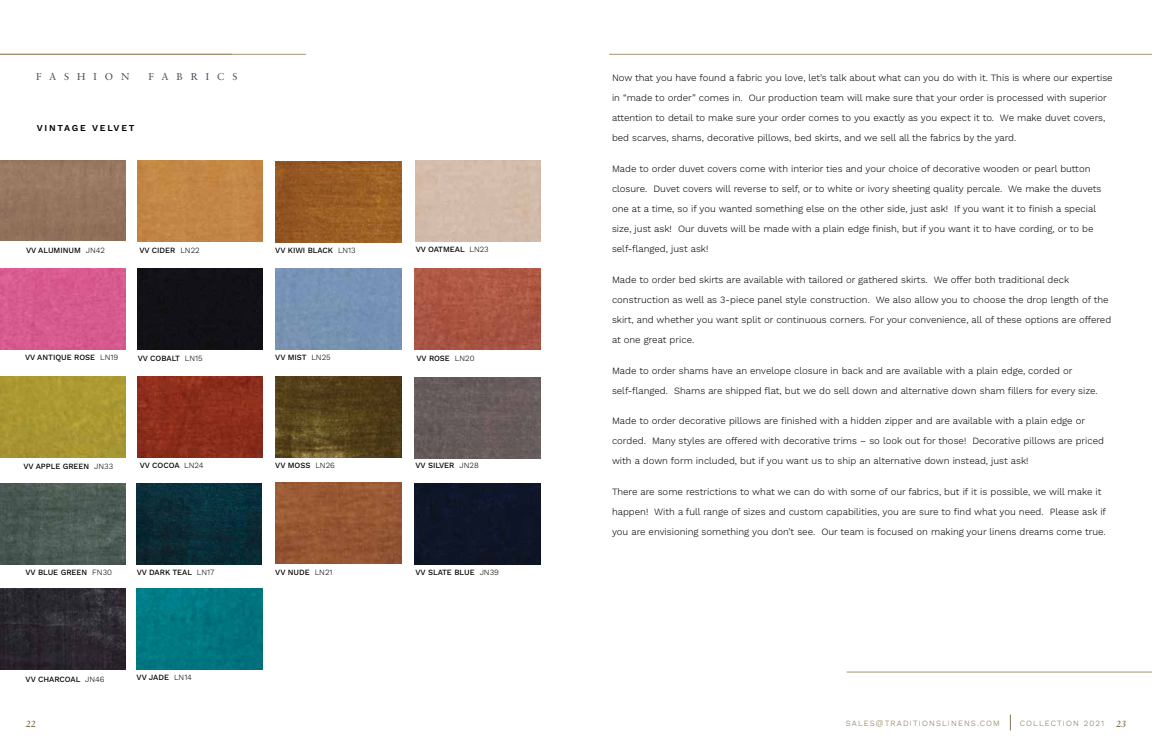
<style>
.page{position:relative;width:1152px;height:756px;background:#fff}
.page>*{position:absolute;margin:0;border:0;box-sizing:border-box;transform-origin:0 0}
.t1{font:10px "Sabon";letter-spacing:.8em;color:#444e57}
.t2{font:300 9.6px/20px "Work Sans";color:#000}
.t3{font:600 9px "Work Sans";letter-spacing:.2em;color:#000}
.t4{font:italic 700 9px "Sabon";color:#85754e}
.t5{font:500 8px "Work Sans";letter-spacing:-.005em;color:#000}
.t6{font:300 8px "Work Sans";letter-spacing:.14em;color:#85754e}
.s1{font-weight:300}
</style>
<div class="page">
<svg style="left:1010px;top:715px;width:1px;height:15px"></svg>
<hr style="left:609px;top:54px;width:543px;height:1px;background:#a89273">
<hr style="left:847px;top:672px;width:305px;height:1px;background:#a89273">
<img style="left:414px;top:269px;width:126px;height:81px">
<img style="left:414px;top:377px;width:126px;height:81px">
<div style="left:414px;top:484px;width:126px;height:81px;background:#0f1628"></div>
<div style="left:275px;top:268px;width:126px;height:81px;background:#7692b4"></div>
<img style="left:275px;top:376px;width:126px;height:81px">
<img style="left:275px;top:483px;width:126px;height:81px">
<img style="left:137px;top:484px;width:125px;height:81px">
<img style="left:137px;top:588px;width:125px;height:81px">
<div style="left:138px;top:269px;width:125px;height:81px;background:#121117"></div>
<img style="left:138px;top:376px;width:125px;height:81px">
<div style="left:138px;top:160px;width:124px;height:81px;background:#c38647"></div>
<img style="left:0;top:377px;width:126px;height:81px">
<img style="left:0;top:483px;width:126px;height:81px">
<img style="left:0;top:588px;width:126px;height:81px">
<img style="left:276px;top:161px;width:125px;height:81px">
<img style="left:0;top:160px;width:126px;height:81px">
<div style="left:0;top:269px;width:126px;height:81px;background:#d75a8e"></div>
<hr style="left:0;top:54px;width:306px;height:1px;background:#a89273">
<p class="t1" style="left:36px;top:70px;width:95px">FASHION</p>
<p class="t1" style="left:148px;top:70px;width:91px">FABRICS</p>
<p class="t3" style="left:37px;top:123px;width:100px">VINTAGE VELVET</p>
<p class="t5" style="left:26px;top:245px;width:80px">VV ALUMINUM <span class="s1">JN42</span></p>
<p class="t5" style="left:275px;top:246px;width:82px">VV KIWI BLACK <span class="s1">LN13</span></p>
<p class="t5" style="left:139px;top:246px;width:62px">VV CIDER <span class="s1">LN22</span></p>
<p class="t5" style="left:416px;top:245px;width:75px">VV OATMEAL <span class="s1">LN23</span></p>
<p class="t5" style="left:25px;top:353px;width:95px">VV ANTIQUE ROSE <span class="s1">LN19</span></p>
<p class="t5" style="left:138px;top:353px;width:66px">VV COBALT <span class="s1">LN15</span></p>
<p class="t5" style="left:275px;top:352px;width:57px">VV MIST <span class="s1">LN25</span></p>
<p class="t5" style="left:417px;top:354px;width:60px">VV ROSE <span class="s1">LN20</span></p>
<p class="t5" style="left:24px;top:461px;width:91px">VV APPLE GREEN <span class="s1">JN33</span></p>
<p class="t5" style="left:140px;top:461px;width:65px">VV COCOA <span class="s1">LN24</span></p>
<p class="t5" style="left:275px;top:461px;width:61px">VV MOSS <span class="s1">LN26</span></p>
<p class="t5" style="left:416px;top:460px;width:65px">VV SILVER <span class="s1">JN28</span></p>
<p class="t2" style="left:612px;top:68px;width:502px">Now that you have found a fabric you love, let’s talk about what can you do with it. This is where our expertise in “made to order” comes in. Our production team will make sure that your order is processed with superior attention to detail to make sure your order comes to you exactly as you expect it to. We make duvet covers, bed scarves, shams, decorative pillows, bed skirts, and we sell all the fabrics by the yard.</p>
<p class="t2" style="left:612px;top:159px;width:491px">Made to order duvet covers come with interior ties and your choice of decorative wooden or pearl button closure. Duvet covers will reverse to self, or to white or ivory sheeting quality percale. We make the duvets one at a time, so if you wanted something else on the other side, just ask! If you want it to finish a special size, just ask! Our duvets will be made with a plain edge finish, but if you want it to have cording, or to be self-flanged, just ask!</p>
<p class="t2" style="left:612px;top:270px;width:501px">Made to order bed skirts are available with tailored or gathered skirts. We offer both traditional deck construction as well as 3-piece panel style construction. We also allow you to choose the drop length of the skirt, and whether you want split or continuous corners. For your convenience, all of these options are offered at one great price.</p>
<p class="t2" style="left:612px;top:361px;width:487px">Made to order shams have an envelope closure in back and are available with a plain edge, corded or self-flanged. Shams are shipped flat, but we do sell down and alternative down sham fillers for every size.</p>
<p class="t2" style="left:612px;top:412px;width:494px">Made to order decorative pillows are finished with a hidden zipper and are available with a plain edge or corded. Many styles are offered with decorative trims – so look out for those! Decorative pillows are priced with a down form included, but if you want us to ship an alternative down instead, just ask!</p>
<p class="t2" style="left:612px;top:482px;width:496px">There are some restrictions to what we can do with some of our fabrics, but if it is possible, we will make it happen! With a full range of sizes and custom capabilities, you are sure to find what you need. Please ask if you are envisioning something you don’t see. Our team is focused on making your linens dreams come true.</p>
<p class="t5" style="left:26px;top:568px;width:88px">VV BLUE GREEN <span class="s1">FN30</span></p>
<p class="t5" style="left:137px;top:568px;width:79px">VV DARK TEAL <span class="s1">LN17</span></p>
<p class="t5" style="left:275px;top:567px;width:59px">VV NUDE <span class="s1">LN21</span></p>
<p class="t5" style="left:416px;top:568px;width:85px">VV SLATE BLUE <span class="s1">JN39</span></p>
<p class="t5" style="left:26px;top:674px;width:80px">VV CHARCOAL <span class="s1">JN46</span></p>
<p class="t5" style="left:137px;top:672px;width:57px">VV JADE <span class="s1">LN14</span></p>
<p class="t4" style="left:26px;top:718px;width:12px">22</p>
<p class="t6" style="left:846px;top:719px;width:156px">SALES@TRADITIONSLINENS.COM</p>
<p class="t6" style="left:1020px;top:719px;width:86px">COLLECTION 2021</p>
<p class="t4" style="left:1116px;top:718px;width:12px">23</p>
</div>
